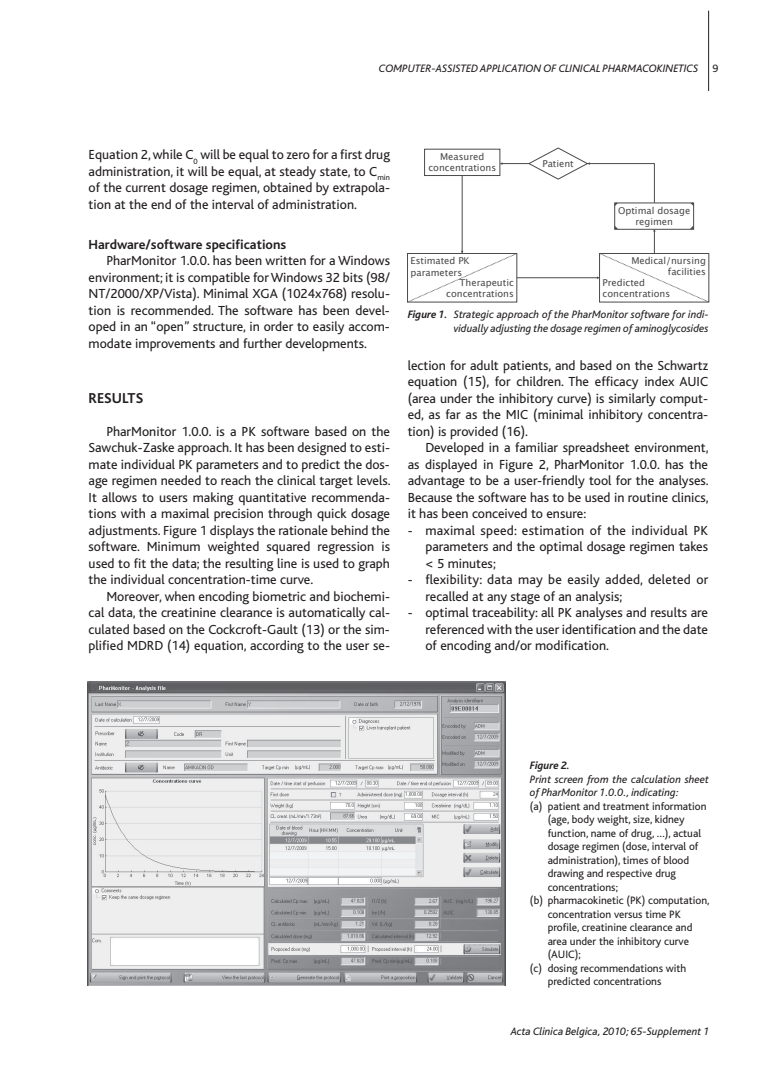
<style>
.page{position:relative;width:780px;height:1088px;background:#fff}
.page>*{position:absolute;margin:0;border:0;box-sizing:border-box;transform-origin:0 0}
.t1{font:700 15px "Bliss";color:#231f20}
.t2{font:13.75px/16.5px "Bliss";color:#231f20;text-align:justify}
.t3{font:700 13.75px "Bliss";color:#231f20}
.t4{font:11.25px "Bliss";color:#231f20}
.t5{font:italic 11.25px/13.5px "Bliss";color:#231f20}
.t6{font:italic 11.25px "Bliss";letter-spacing:.135em;color:#231f20}
.t7{font:italic 11.25px "Bliss";letter-spacing:.05em;color:#231f20}
.t8{font:italic 700 11.25px "Bliss";color:#231f20}
.t9{font:9.38px/11.1px "Lucida Grande";color:#494a4b;text-align:center}
.s1{font-weight:700}
</style>
<div class="page">
<hr style="left:708px;top:11px;width:1px;height:80px;background:#231f20">
<div style="left:614px;top:203px;width:80px;height:27px;border:1px solid #494a4b"></div>
<div style="left:424px;top:149px;width:76px;height:27px;border:1px solid #494a4b"></div>
<hr style="left:462px;top:176px;width:1px;height:77px;background:#494a4b">
<svg style="left:407px;top:251px;width:110px;height:52px"></svg>
<hr style="left:588px;top:163px;width:66px;height:1px;background:#494a4b">
<svg style="left:500px;top:147px;width:90px;height:33px"></svg>
<hr style="left:654px;top:163px;width:1px;height:40px;background:#494a4b">
<hr style="left:517px;top:277px;width:81px;height:1px;background:#494a4b">
<svg style="left:597px;top:225px;width:112px;height:78px"></svg>
<img style="left:87px;top:682px;width:418px;height:303px">
<p class="t6" style="left:379px;top:63px;width:261px">Computer -assisted applica tion of clinica l pharmaco</p>
<p class="t7" style="left:657px;top:63px;width:37px">kinetics</p>
<p class="t4" style="left:712px;top:63px;width:7px">9</p>
<p class="t2" style="left:89px;top:147px;width:303px">Equation 2, while C<sub>0</sub> will be equal to zero for a first drug administration, it will be equal, at steady state, to C<sub>min </sub>of the current dosage regimen, obtained by extrapola&shy;tion at the end of the interval of administration.</p>
<p class="t3" style="left:89px;top:237px;width:199px">Hardware/software specifications</p>
<p class="t2" style="left:89px;top:253px;width:303px;text-indent:18px">PharMonitor 1.0.0. has been written for a Windows environment; it is compatible for Windows 32 bits (98/ NT/2000/XP/Vista). Minimal XGA (1024x768) resolu&shy;tion is recommended. The software has been devel&shy;oped in an “open” structure, in order to easily accom&shy;modate improvements and further developments.</p>
<p class="t1" style="left:89px;top:390px;width:25px">RESULTS</p>
<p class="t2" style="left:89px;top:423px;width:303px;text-indent:18px">PharMonitor 1.0.0. is a PK software based on the Sawchuk-Zaske approach. It has been designed to esti&shy;mate individual PK parameters and to predict the dos&shy;age regimen needed to reach the clinical target levels.<br>It allows to users making quantitative recommenda&shy;tions with a maximal precision through quick dosage adjustments. Figure 1 displays the rationale behind the software. Minimum weighted squared regression is used to fit the data; the resulting line is used to graph the individual concentration-time curve.</p>
<p class="t2" style="left:89px;top:588px;width:303px;text-indent:18px">Moreover, when encoding biometric and biochemi&shy;cal data, the creatinine clearance is automatically cal&shy;culated based on the Cockcroft-Gault (13) or the sim&shy;plified MDRD (14) equation, according to the user se-</p>
<p class="t9" style="left:428px;top:152px;width:69px">Measured concentrations</p>
<p class="t9" style="left:542px;top:159px;width:33px">Patient</p>
<p class="t9" style="left:618px;top:206px;width:74px">Optimal dosage regimen</p>
<p class="t9" style="left:410px;top:256px;width:61px;text-align:left">Estimated PK parameters</p>
<p class="t9" style="left:631px;top:256px;width:76px">Medical/nursing</p>
<p class="t9" style="left:668px;top:267px;width:39px">facilities</p>
<p class="t9" style="left:446px;top:278px;width:69px;text-align:right">Therapeutic concentrations</p>
<p class="t9" style="left:602px;top:278px;width:44px">Predicted</p>
<p class="t9" style="left:602px;top:289px;width:69px">concentrations</p>
<p class="t5" style="left:407px;top:308px;width:303px;text-align:right"><span class="s1">Figure 1.</span> Strategic approach of the PharMonitor software for indi&shy;vidually adjusting the dosage regimen of aminoglycosides</p>
<p class="t2" style="left:407px;top:357px;width:302px">lection for adult patients, and based on the Schwartz equation (15), for children. The efficacy index AUIC (area under the inhibitory curve) is similarly comput&shy;ed, as far as the MIC (minimal inhibitory concentra&shy;tion) is provided (16).</p>
<p class="t2" style="left:407px;top:440px;width:302px;text-indent:18px">Developed in a familiar spreadsheet environment, as displayed in Figure 2, PharMonitor 1.0.0. has the advantage to be a user-friendly tool for the analyses.<br>Because the software has to be used in routine clinics, it has been conceived to ensure:</p>
<p class="t2" style="left:425px;top:522px;width:284px;text-indent:-18px">- maximal speed: estimation of the individual PK parameters and the optimal dosage regimen takes &lt; 5 minutes;</p>
<p class="t2" style="left:425px;top:572px;width:284px;text-indent:-18px">- flexibility: data may be easily added, deleted or recalled at any stage of an analysis;</p>
<p class="t2" style="left:425px;top:605px;width:284px;text-indent:-18px">- optimal traceability: all PK analyses and results are referenced with the user identification and the date of encoding and/or modification.</p>
<p class="t8" style="left:530px;top:760px;width:42px">Figure 2.</p>
<p class="t5" style="left:530px;top:772px;width:181px">Print screen from the calculation sheet of PharMonitor 1.0.0., indicating:</p>
<p class="t4" style="left:530px;top:800px;width:178px">(a) patient and treatment information</p>
<p class="t4" style="left:547px;top:813px;width:138px">(age, body weight, size, kidney</p>
<p class="t4" style="left:547px;top:827px;width:155px">function, name of drug, …), actual</p>
<p class="t4" style="left:547px;top:840px;width:152px">dosage regimen (dose, interval of</p>
<p class="t4" style="left:547px;top:854px;width:143px">administration), times of blood</p>
<p class="t4" style="left:547px;top:867px;width:130px">drawing and respective drug</p>
<p class="t4" style="left:547px;top:881px;width:72px">concentrations;</p>
<p class="t4" style="left:530px;top:894px;width:181px">(b) pharmacokinetic (PK) computation,</p>
<p class="t4" style="left:547px;top:908px;width:135px">concentration versus time PK</p>
<p class="t4" style="left:547px;top:921px;width:146px">profile, creatinine clearance and</p>
<p class="t4" style="left:547px;top:935px;width:143px">area under the inhibitory curve</p>
<p class="t4" style="left:547px;top:948px;width:35px">(AUIC);</p>
<p class="t4" style="left:530px;top:962px;width:158px">(c) dosing recommendations with</p>
<p class="t4" style="left:547px;top:975px;width:115px">predicted concentrations</p>
<p class="t5" style="left:510px;top:1024px;width:200px">Acta Clinica Belgica, 2010; 65-Supplement 1</p>
</div>
